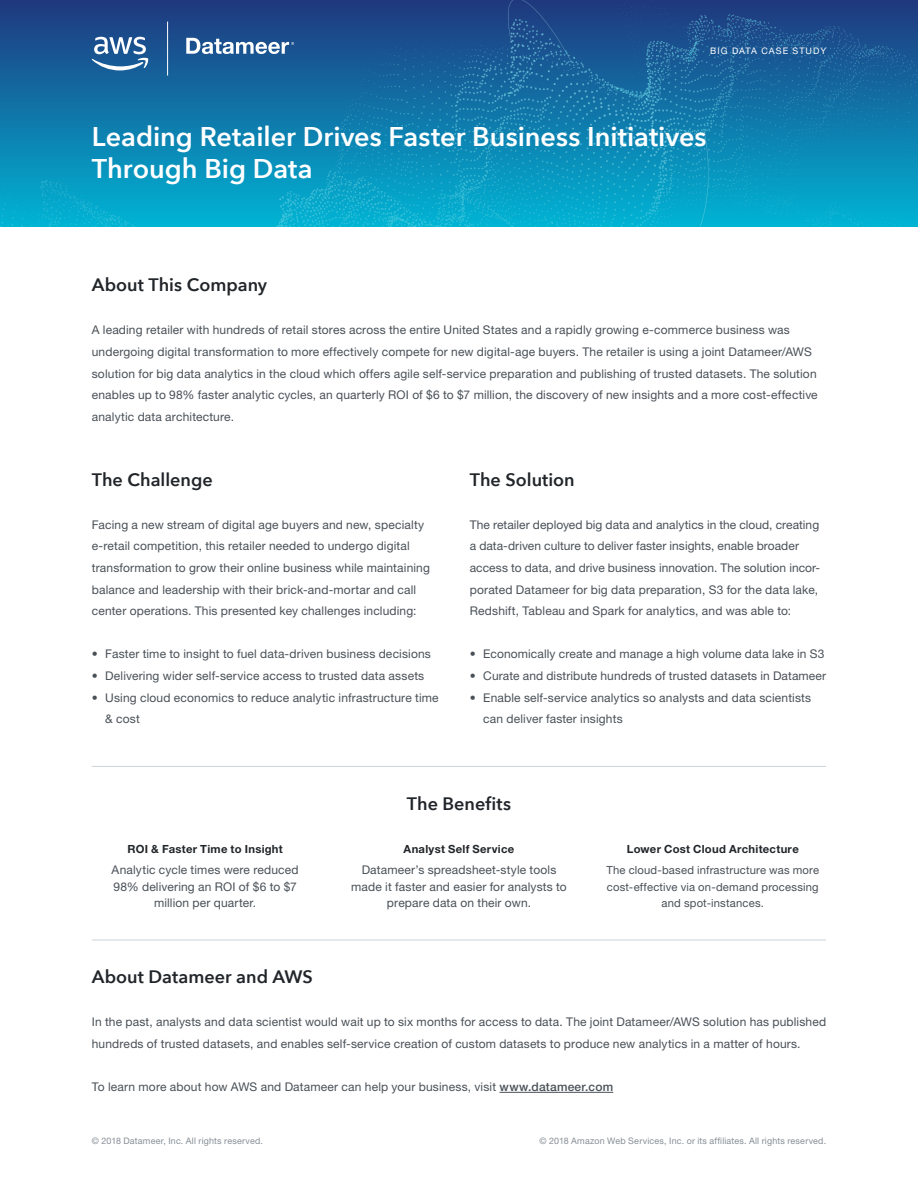
<style>
.page{position:relative;width:918px;height:1188px;background:#fff}
.page>*{position:absolute;margin:0;border:0;box-sizing:border-box;transform-origin:0 0}
.t1{font:600 27px/32.4px "Avenir Next";color:#fff}
.t2{font:600 18px "Avenir Next";color:#212529}
.t3{font:12px/21.6px "Helvetica Neue LT Std";letter-spacing:.015em;color:#495057}
.t4{font:11.25px/16.2px "Helvetica Neue LT Std";letter-spacing:.015em;color:#495057;text-align:center}
.t5{font:700 11.25px "Helvetica Neue LT Std";letter-spacing:.025em;color:#212529}
.t6{font:9px "Helvetica Neue LT Std";letter-spacing:.02em;color:#868e96}
.t7{font:9px "Helvetica Neue LT Std";letter-spacing:.115em;color:#fff}
.s1{font-weight:500}
</style>
<div class="page">
<img style="left:0;top:0;width:918px;height:227px">
<hr style="left:500px;top:1092px;width:113px;height:1px;background:#495057">
<hr style="left:92px;top:940px;width:734px;height:1px;background:#ced4da">
<hr style="left:92px;top:766px;width:734px;height:1px;background:#ced4da">
<svg style="left:186px;top:38px;width:108px;height:16px"></svg>
<svg style="left:91px;top:37px;width:58px;height:33px"></svg>
<hr style="left:167px;top:22px;width:1px;height:54px;background:#fff">
<p class="t7" style="left:710px;top:45px;width:117px">BIG DATA CASE STUDY</p>
<h1 class="t1" style="left:92px;top:119px;width:616px">Leading Retailer Drives Faster Business Initiatives<br>Through Big Data</h1>
<h2 class="t2" style="left:92px;top:269px;width:177px">About This Company</h2>
<p class="t3" style="left:92px;top:319px;width:727px">A leading retailer with hundreds of retail stores across the entire United States and a rapidly growing e-commerce business was undergoing digital transformation to more effectively compete for new digital-age buyers. The retailer is using a joint Datameer/AWS solution for big data analytics in the cloud which offers agile self-service preparation and publishing of trusted datasets. The solution enables up to 98% faster analytic cycles, an quarterly ROI of $6 to $7 million, the discovery of new insights and a more cost-effective analytic data architecture.</p>
<h2 class="t2" style="left:92px;top:464px;width:123px">The Challenge</h2>
<p class="t3" style="left:92px;top:514px;width:340px">Facing a new stream of digital age buyers and new, specialty e-retail competition, this retailer needed to undergo digital transformation to grow their online business while maintaining balance and leadership with their brick-and-mortar and call center operations. This presented key challenges including:</p>
<p class="t3" style="left:92px;top:643px;width:341px">• Faster time to insight to fuel data-driven business decisions</p>
<p class="t3" style="left:92px;top:665px;width:334px">• Delivering wider self-service access to trusted data assets</p>
<p class="t3" style="left:105px;top:686px;width:335px;text-indent:-13px">• Using cloud economics to reduce analytic infrastructure time &amp; cost</p>
<h2 class="t2" style="left:470px;top:464px;width:106px">The Solution</h2>
<p class="t3" style="left:470px;top:514px;width:352px">The retailer deployed big data and analytics in the cloud, creating a data-driven culture to deliver faster insights, enable broader access to data, and drive business innovation. The solution incor&shy;porated Datameer for big data preparation, S3 for the data lake, Redshift, Tableau and Spark for analytics, and was able to:</p>
<p class="t3" style="left:470px;top:643px;width:356px">• Economically create and manage a high volume data lake in S3</p>
<p class="t3" style="left:470px;top:665px;width:358px">• Curate and distribute hundreds of trusted datasets in Datameer</p>
<p class="t3" style="left:483px;top:686px;width:329px;text-indent:-14px">• Enable self-service analytics so analysts and data scientists can deliver faster insights</p>
<h2 class="t2" style="left:407px;top:788px;width:106px">The Benefits</h2>
<p class="t5" style="left:128px;top:842px;width:157px">ROI &amp; Faster Time to Insight</p>
<p class="t5" style="left:404px;top:842px;width:112px">Analyst Self Service</p>
<p class="t5" style="left:627px;top:842px;width:173px">Lower Cost Cloud Architecture</p>
<p class="t3" style="left:112px;top:862px;width:189px;line-height:16.2px;text-align:center">Analytic cycle times were reduced<br>98% delivering an ROI of $6 to $7 million per quarter.</p>
<p class="t3" style="left:351px;top:862px;width:217px;line-height:16.2px;text-align:center">Datameer’s spreadsheet-style tools made it faster and easier for analysts to prepare data on their own.</p>
<p class="t4" style="left:606px;top:862px;width:214px">The cloud-based infrastructure was more cost-effective via on-demand processing and spot-instances.</p>
<h2 class="t2" style="left:92px;top:961px;width:223px">About Datameer and AWS</h2>
<p class="t3" style="left:92px;top:1011px;width:736px">In the past, analysts and data scientist would wait up to six months for access to data. The joint Datameer/AWS solution has published hundreds of trusted datasets, and enables self-service creation of custom datasets to produce new analytics in a matter of hours.</p>
<p class="t3" style="left:92px;top:1076px;width:523px">To learn more about how AWS and Datameer can help your business, visit <span class="s1">www.datameer.com</span></p>
<p class="t6" style="left:92px;top:1136px;width:173px">© 2018 Datameer, Inc. All rights reserved.</p>
<p class="t6" style="left:539px;top:1136px;width:288px">© 2018 Amazon Web Services, Inc. or its affiliates. All rights reserved.</p>
</div>
